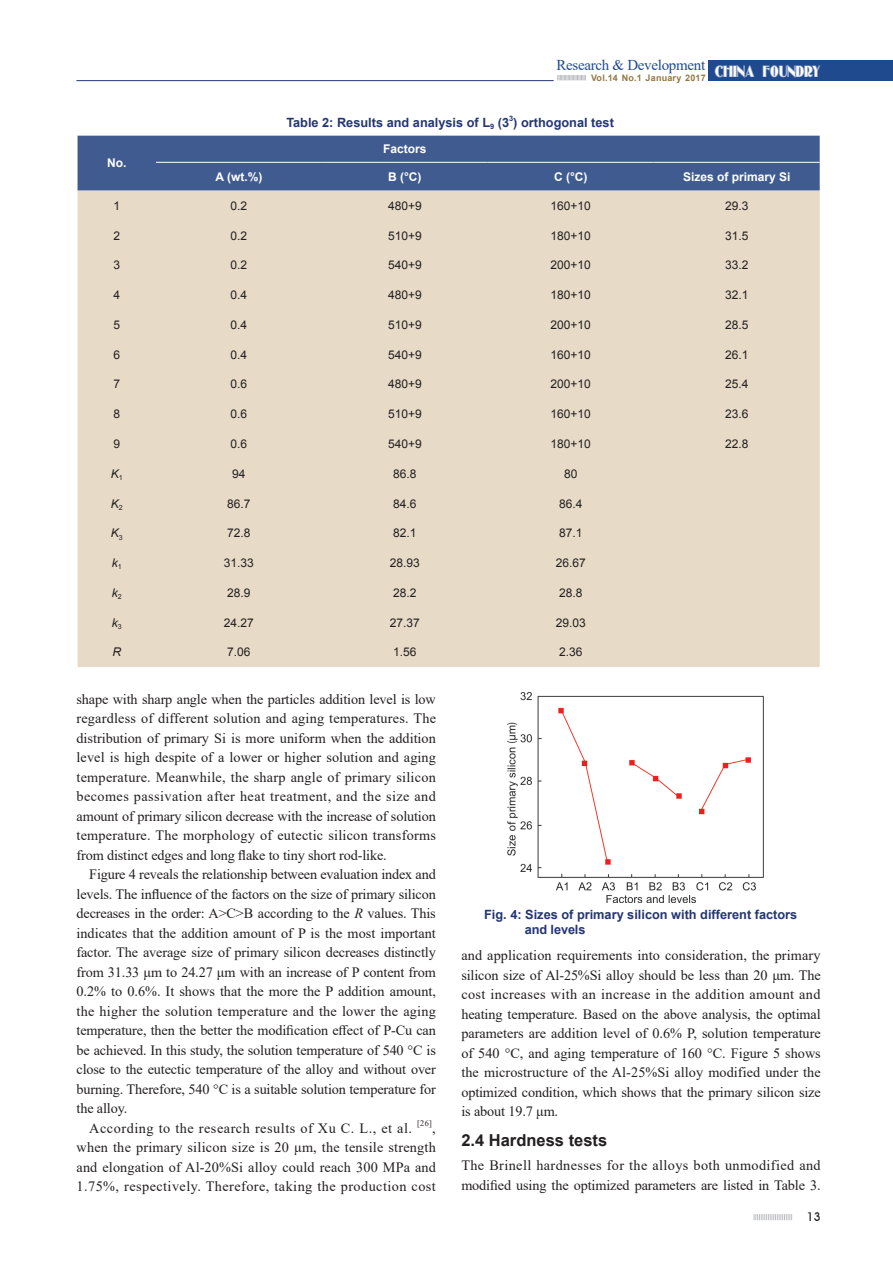
<style>
.page{position:relative;width:893px;height:1263px;background:#fff}
.page>*{position:absolute;margin:0;border:0;box-sizing:border-box;transform-origin:0 0}
.t1{font:700 16.5px "Arial";color:#231f20}
.t2{font:15px "Times New Roman";letter-spacing:-.02em;color:#204a8e}
.t3{font:14.25px/19.5px "Times New Roman";letter-spacing:-.01em;color:#231f20;text-align:justify}
.t4{font:14.25px/19.5px "Times New Roman";letter-spacing:.01em;color:#231f20}
.t5{font:14.25px "Times New Roman";letter-spacing:.015em;color:#231f20}
.t6{font:14.25px "Times New Roman";letter-spacing:.035em;color:#231f20}
.t7{font:700 12.75px/15px "Arial";color:#253672}
.t8{font:12px "Arial";color:#231f20}
.t9{font:700 12px "Arial";color:#fff}
.t10{font:italic 12px "Arial";color:#231f20}
.t11{font:500 12px "Avant Garde IT Cby BT";color:#231f20}
.t12{font:700 9px "Arial";letter-spacing:.025em;color:#937846}
.t13{font:8.25px "Times New Roman";color:#231f20}
.t14{font:700 7.5px "Arial";color:#253672}
.s1{font-family:"Oldgate Lane Outline";font-size:15.6px;color:#fff}
.s2{font-style:italic}
</style>
<div class="page">
<svg style="left:754px;top:1214px;width:38px;height:6px"></svg>
<div style="left:709px;top:60px;width:184px;height:21px;background:#204a8e"></div>
<svg style="left:557px;top:75px;width:29px;height:5px"></svg>
<hr style="left:76px;top:80px;width:478px;height:1px;background:#253672">
<div style="left:78px;top:136px;width:742px;height:55px;background:#405b90"></div>
<div style="left:78px;top:191px;width:742px;height:476px;background:#e7dbc7"></div>
<hr style="left:156px;top:162px;width:166px;height:1px;background:#fff">
<hr style="left:322px;top:162px;width:166px;height:1px;background:#fff">
<hr style="left:488px;top:162px;width:166px;height:1px;background:#fff">
<hr style="left:654px;top:162px;width:166px;height:1px;background:#fff">
<img style="left:507px;top:692px;width:257px;height:210px">
<p class="t2" style="left:556px;top:55px;width:265px">Research &amp; Development <span class="s1">CHINA FOUNDRY</span></p>
<p class="t12" style="left:591px;top:72px;width:116px">Vol.14 No.1 January 2017</p>
<p class="t14" style="left:509px;top:113px;width:6px">3</p>
<p class="t7" style="left:286px;top:115px;width:329px">Table 2: Results and analysis of L<sub>9</sub> (3 ) orthogonal test</p>
<p class="t9" style="left:107px;top:155px;width:21px">No.</p>
<p class="t9" style="left:383px;top:141px;width:45px">Factors</p>
<p class="t9" style="left:215px;top:169px;width:48px">A (wt.%)</p>
<p class="t9" style="left:388px;top:169px;width:35px">B (°C)</p>
<p class="t9" style="left:554px;top:169px;width:35px">C (°C)</p>
<p class="t9" style="left:683px;top:169px;width:109px">Sizes of primary Si</p>
<p class="t8" style="left:113px;top:198px;width:8px">1</p>
<p class="t8" style="left:231px;top:198px;width:18px">0.2</p>
<p class="t8" style="left:388px;top:198px;width:35px">480+9</p>
<p class="t8" style="left:551px;top:198px;width:42px">160+10</p>
<p class="t8" style="left:725px;top:198px;width:25px">29.3</p>
<p class="t8" style="left:113px;top:228px;width:8px">2</p>
<p class="t8" style="left:231px;top:228px;width:18px">0.2</p>
<p class="t8" style="left:388px;top:228px;width:35px">510+9</p>
<p class="t8" style="left:551px;top:228px;width:42px">180+10</p>
<p class="t8" style="left:725px;top:228px;width:25px">31.5</p>
<p class="t8" style="left:113px;top:257px;width:8px">3</p>
<p class="t8" style="left:231px;top:257px;width:18px">0.2</p>
<p class="t8" style="left:388px;top:257px;width:35px">540+9</p>
<p class="t8" style="left:551px;top:257px;width:42px">200+10</p>
<p class="t8" style="left:725px;top:257px;width:25px">33.2</p>
<p class="t8" style="left:113px;top:287px;width:8px">4</p>
<p class="t8" style="left:231px;top:287px;width:18px">0.4</p>
<p class="t8" style="left:388px;top:287px;width:35px">480+9</p>
<p class="t8" style="left:551px;top:287px;width:42px">180+10</p>
<p class="t8" style="left:725px;top:287px;width:25px">32.1</p>
<p class="t8" style="left:113px;top:317px;width:8px">5</p>
<p class="t8" style="left:231px;top:317px;width:18px">0.4</p>
<p class="t8" style="left:388px;top:317px;width:35px">510+9</p>
<p class="t8" style="left:551px;top:317px;width:42px">200+10</p>
<p class="t8" style="left:725px;top:317px;width:25px">28.5</p>
<p class="t8" style="left:113px;top:347px;width:8px">6</p>
<p class="t8" style="left:231px;top:347px;width:18px">0.4</p>
<p class="t8" style="left:388px;top:347px;width:35px">540+9</p>
<p class="t8" style="left:551px;top:347px;width:42px">160+10</p>
<p class="t8" style="left:725px;top:347px;width:25px">26.1</p>
<p class="t8" style="left:113px;top:376px;width:8px">7</p>
<p class="t8" style="left:231px;top:376px;width:18px">0.6</p>
<p class="t8" style="left:388px;top:376px;width:35px">480+9</p>
<p class="t8" style="left:551px;top:376px;width:42px">200+10</p>
<p class="t8" style="left:725px;top:376px;width:25px">25.4</p>
<p class="t8" style="left:113px;top:406px;width:8px">8</p>
<p class="t8" style="left:231px;top:406px;width:18px">0.6</p>
<p class="t8" style="left:388px;top:406px;width:35px">510+9</p>
<p class="t8" style="left:551px;top:406px;width:42px">160+10</p>
<p class="t8" style="left:725px;top:406px;width:25px">23.6</p>
<p class="t8" style="left:113px;top:436px;width:8px">9</p>
<p class="t8" style="left:231px;top:436px;width:18px">0.6</p>
<p class="t8" style="left:388px;top:436px;width:35px">540+9</p>
<p class="t8" style="left:551px;top:436px;width:42px">180+10</p>
<p class="t8" style="left:725px;top:436px;width:25px">22.8</p>
<p class="t10" style="left:111px;top:466px;width:13px">K<sub>1</sub></p>
<p class="t8" style="left:232px;top:466px;width:15px">94</p>
<p class="t8" style="left:393px;top:466px;width:25px">86.8</p>
<p class="t8" style="left:564px;top:466px;width:15px">80</p>
<p class="t10" style="left:111px;top:496px;width:13px">K<sub>2</sub></p>
<p class="t8" style="left:227px;top:495px;width:25px">86.7</p>
<p class="t8" style="left:393px;top:495px;width:25px">84.6</p>
<p class="t8" style="left:559px;top:495px;width:25px">86.4</p>
<p class="t10" style="left:111px;top:525px;width:13px">K<sub>3</sub></p>
<p class="t8" style="left:227px;top:525px;width:25px">72.8</p>
<p class="t8" style="left:393px;top:525px;width:25px">82.1</p>
<p class="t8" style="left:559px;top:525px;width:25px">87.1</p>
<p class="t10" style="left:112px;top:555px;width:11px">k<sub>1</sub></p>
<p class="t8" style="left:224px;top:555px;width:32px">31.33</p>
<p class="t8" style="left:390px;top:555px;width:32px">28.93</p>
<p class="t8" style="left:556px;top:555px;width:32px">26.67</p>
<p class="t10" style="left:112px;top:585px;width:11px">k<sub>2</sub></p>
<p class="t8" style="left:227px;top:585px;width:25px">28.9</p>
<p class="t8" style="left:393px;top:585px;width:25px">28.2</p>
<p class="t8" style="left:559px;top:585px;width:25px">28.8</p>
<p class="t10" style="left:112px;top:615px;width:11px">k<sub>3</sub></p>
<p class="t8" style="left:224px;top:615px;width:32px">24.27</p>
<p class="t8" style="left:390px;top:615px;width:32px">27.37</p>
<p class="t8" style="left:556px;top:615px;width:32px">29.03</p>
<p class="t10" style="left:112px;top:644px;width:10px">R</p>
<p class="t8" style="left:227px;top:644px;width:25px">7.06</p>
<p class="t8" style="left:393px;top:644px;width:25px">1.56</p>
<p class="t8" style="left:559px;top:644px;width:25px">2.36</p>
<p class="t3" style="left:77px;top:689px;width:361px">shape with sharp angle when the particles addition level is low regardless of different solution and aging temperatures. The distribution of primary Si is more uniform when the addition level is high despite of a lower or higher solution and aging temperature. Meanwhile, the sharp angle of primary silicon becomes passivation after heat treatment, and the size and amount of primary silicon decrease with the increase of solution temperature. The morphology of eutectic silicon transforms from distinct edges and long flake to tiny short rod-like.</p>
<p class="t3" style="left:89px;top:864px;width:348px">Figure 4 reveals the relationship between evaluation index and</p>
<p class="t3" style="left:77px;top:884px;width:361px">levels. The influence of the factors on the size of primary silicon</p>
<p class="t3" style="left:77px;top:903px;width:361px">decreases in the order: A&gt;C&gt;B according to the <span class="s2">R</span> values. This</p>
<p class="t3" style="left:77px;top:923px;width:361px">indicates that the addition amount of P is the most important</p>
<p class="t3" style="left:77px;top:942px;width:361px">factor. The average size of primary silicon decreases distinctly</p>
<p class="t3" style="left:77px;top:962px;width:361px">from 31.33 μm to 24.27 μm with an increase of P content from</p>
<p class="t3" style="left:77px;top:981px;width:361px">0.2% to 0.6%. It shows that the more the P addition amount,</p>
<p class="t5" style="left:77px;top:1001px;width:361px">the higher the solution temperature and the lower the aging</p>
<p class="t3" style="left:77px;top:1020px;width:361px">temperature, then the better the modification effect of P-Cu can</p>
<p class="t3" style="left:77px;top:1040px;width:361px">be achieved. In this study, the solution temperature of 540 °C is</p>
<p class="t3" style="left:77px;top:1059px;width:361px">close to the eutectic temperature of the alloy and without over</p>
<p class="t3" style="left:77px;top:1079px;width:361px">burning. Therefore, 540 °C is a suitable solution temperature for</p>
<p class="t3" style="left:77px;top:1098px;width:52px">the alloy.</p>
<p class="t6" style="left:89px;top:1118px;width:324px">According to the research results of Xu C. L., et al.</p>
<p class="t13" style="left:417px;top:1118px;width:16px">[26]</p>
<p class="t7" style="left:525px;top:907px;width:274px;text-indent:-41px">Fig. 4: Sizes of primary silicon with different factors and levels</p>
<p class="t3" style="left:461px;top:945px;width:361px">and application requirements into consideration, the primary silicon size of Al-25%Si alloy should be less than 20 μm. The cost increases with an increase in the addition amount and heating temperature. Based on the above analysis, the optimal parameters are addition level of 0.6% P, solution temperature of 540 °C, and aging temperature of 160 °C. Figure 5 shows the microstructure of the Al-25%Si alloy modified under the optimized condition, which shows that the primary silicon size is about 19.7 μm.</p>
<p class="t1" style="left:461px;top:1130px;width:147px">2.4 Hardness tests</p>
<p class="t4" style="left:461px;top:1155px;width:361px">The Brinell hardnesses for the alloys both unmodified and modified using the optimized parameters are listed in Table 3.</p>
<p class="t3" style="left:77px;top:1118px;width:361px;text-indent:356px">, when the primary silicon size is 20 μm, the tensile strength and elongation of Al-20%Si alloy could reach 300 MPa and 1.75%, respectively. Therefore, taking the production cost</p>
<p class="t11" style="left:807px;top:1209px;width:15px">13</p>
</div>
